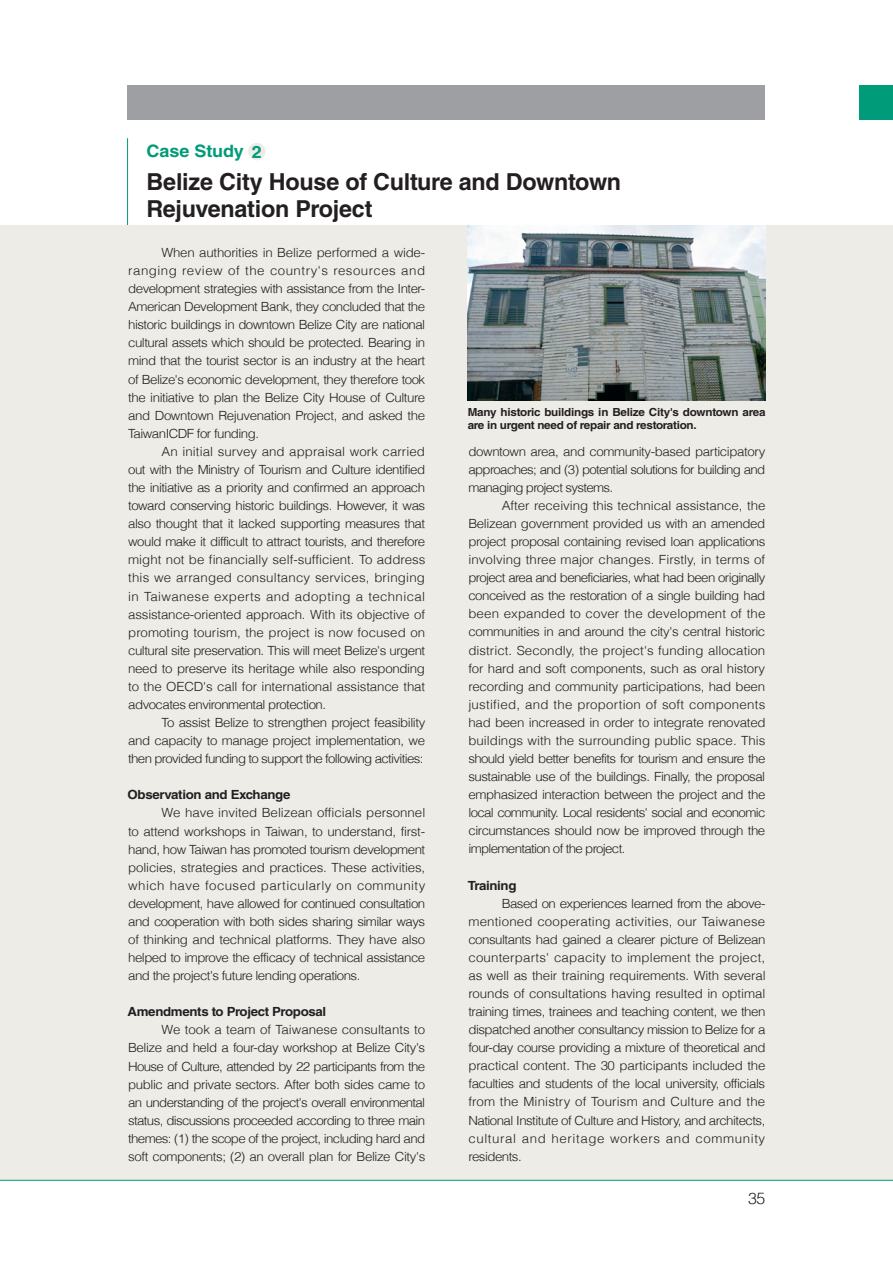
<style>
.page{position:relative;width:893px;height:1263px;background:#fff}
.page>*{position:absolute;margin:0;border:0;box-sizing:border-box;transform-origin:0 0}
.BOX大標okok{font:700 23.4px/27px "Helvetica LT Std";letter-spacing:-.01em;color:#231f20}
.BOX小標{font:700 17.1px "Helvetica LT Std";color:#009b78;scale:1.05 1}
.t1{font:300 15.9px "Helvetica";color:#231f20}
.內文{font:300 12.6px/18.1px "Helvetica";letter-spacing:-.04em;color:#231f20;text-align:justify;scale:1.05 1}
.小標{font:700 12.6px "Helvetica LT Std";letter-spacing:-.025em;color:#231f20;scale:1.05 1}
.圖說{font:700 11.1px/12.8px "Helvetica LT Std";letter-spacing:-.025em;color:#231f20;scale:1.05 1}
</style>
<div class="page">
<hr style="left:127px;top:138px;width:1px;height:987px;background:#009b78">
<div style="left:128px;top:85px;width:637px;height:34px;background:#9d9fa2"></div>
<div style="left:0;top:226px;width:893px;height:954px;background:#edece7"></div>
<hr style="left:0;top:1180px;width:893px;height:1px;background:#009b78">
<div style="left:859px;top:85px;width:34px;height:34px;background:#009b78"></div>
<img style="left:468px;top:225px;width:298px;height:176px">
<div style="left:248px;top:143px;width:18px;height:17px;background:#edece7;border-radius:50%"></div>
<p class="BOX小標" style="left:147px;top:140px;width:94px">Case Study</p>
<p class="BOX大標okok" style="left:147px;top:168px;width:476px">Belize City House of Culture and Downtown<br>Rejuvenation Project</p>
<p class="BOX小標" style="left:252px;top:141px;width:11px">2</p>
<p class="內文" style="left:128px;top:243px;width:284px;text-indent:33px">When authorities in Belize performed a wide&shy;ranging review of the country's resources and development strategies with assistance from the Inter-American Development Bank, they concluded that the historic buildings in downtown Belize City are national cultural assets which should be protected. Bearing in mind that the tourist sector is an industry at the heart of Belize's economic development, they therefore took the initiative to plan the Belize City House of Culture and Downtown Rejuvenation Project, and asked the TaiwanICDF for funding.</p>
<p class="內文" style="left:128px;top:442px;width:285px;text-indent:33px">An initial survey and appraisal work carried out with the Ministry of Tourism and Culture identified the initiative as a priority and confirmed an approach toward conserving historic buildings. However, it was also thought that it lacked supporting measures that would make it difficult to attract tourists, and therefore might not be financially self-sufficient. To address this we arranged consultancy services, bringing in Taiwanese experts and adopting a technical assistance-oriented approach. With its objective of promoting tourism, the project is now focused on cultural site preservation. This will meet Belize's urgent need to preserve its heritage while also responding to the OECD's call for international assistance that advocates environmental protection.</p>
<p class="內文" style="left:128px;top:713px;width:284px;text-indent:33px">To assist Belize to strengthen project feasibility and capacity to manage project implementation, we then provided funding to support the following activities:</p>
<p class="小標" style="left:128px;top:787px;width:157px">Observation and Exchange</p>
<p class="內文" style="left:128px;top:803px;width:284px;text-indent:33px">We have invited Belizean officials personnel to attend workshops in Taiwan, to understand, first&shy;hand, how Taiwan has promoted tourism development policies, strategies and practices. These activities, which have focused particularly on community development, have allowed for continued consultation and cooperation with both sides sharing similar ways of thinking and technical platforms. They have also helped to improve the efficacy of technical assistance and the project's future lending operations.</p>
<p class="小標" style="left:128px;top:1004px;width:191px">Amendments to Project Proposal</p>
<p class="內文" style="left:128px;top:1020px;width:284px;text-indent:33px">We took a team of Taiwanese consultants to Belize and held a four-day workshop at Belize City's House of Culture, attended by 22 participants from the public and private sectors. After both sides came to an understanding of the project's overall environmental status, discussions proceeded according to three main themes: (1) the scope of the project, including hard and soft components; (2) an overall plan for Belize City's</p>
<p class="圖說" style="left:468px;top:405px;width:285px">Many historic buildings in Belize City's downtown area are in urgent need of repair and restoration.</p>
<p class="內文" style="left:468px;top:441px;width:284px">downtown area, and community-based participatory approaches; and (3) potential solutions for building and managing project systems.</p>
<p class="內文" style="left:468px;top:496px;width:284px;text-indent:33px">After receiving this technical assistance, the Belizean government provided us with an amended project proposal containing revised loan applications involving three major changes. Firstly, in terms of project area and beneficiaries, what had been originally conceived as the restoration of a single building had been expanded to cover the development of the communities in and around the city's central historic district. Secondly, the project's funding allocation for hard and soft components, such as oral history recording and community participations, had been justified, and the proportion of soft components had been increased in order to integrate renovated buildings with the surrounding public space. This should yield better benefits for tourism and ensure the sustainable use of the buildings. Finally, the proposal emphasized interaction between the project and the local community. Local residents' social and economic circumstances should now be improved through the implementation of the project.</p>
<p class="小標" style="left:468px;top:877px;width:48px">Training</p>
<p class="內文" style="left:468px;top:893px;width:285px;text-indent:33px">Based on experiences learned from the above&shy;mentioned cooperating activities, our Taiwanese consultants had gained a clearer picture of Belizean counterparts' capacity to implement the project, as well as their training requirements. With several rounds of consultations having resulted in optimal training times, trainees and teaching content, we then dispatched another consultancy mission to Belize for a four-day course providing a mixture of theoretical and practical content. The 30 participants included the faculties and students of the local university, officials from the Ministry of Tourism and Culture and the National Institute of Culture and History, and architects, cultural and heritage workers and community residents.</p>
<p class="t1" style="left:748px;top:1185px;width:19px">35</p>
</div>
